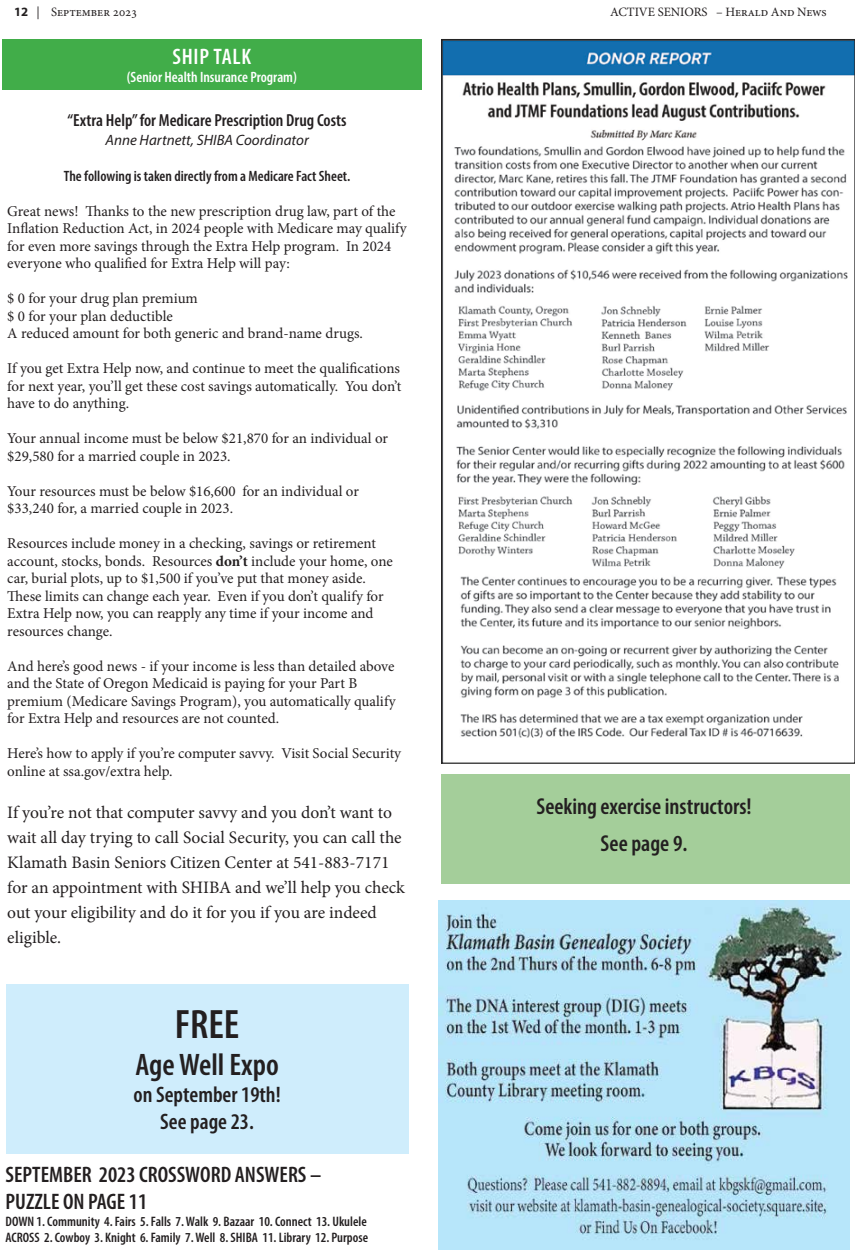
<style>
.page{position:relative;width:855px;height:1260px;background:#fff}
.page>*{position:absolute;margin:0;border:0;box-sizing:border-box;transform-origin:0 0}
.t1{font:600 condensed 41.25px "Myriad Pro";color:#231f20}
.t2{font:600 condensed 31.25px "Myriad Pro";color:#231f20}
.t3{font:600 condensed 23.12px/37.5px "Myriad Pro";color:#231f20;text-align:center}
.t4{font:600 condensed 22.5px/27px "Myriad Pro";color:#231f20}
.t5{font:600 condensed 22.5px "Myriad Pro";letter-spacing:.03em;color:#fff}
.t6{font:17.5px/25px "Minion Pro";letter-spacing:-.005em;color:#231f20}
.t7{font:600 condensed 17.5px "Myriad Pro";color:#231f20}
.t8{font:15px/17.5px "Minion Pro";color:#231f20}
.t9{font:600 condensed 15px "Myriad Pro";color:#231f20}
.t10{font:600 condensed 15px "Myriad Pro";color:#fff}
.t11{font:italic 15px "Myriad Pro";color:#231f20}
.t12{font:600 condensed 13.75px/16.5px "Myriad Pro";color:#231f20}
.t13{font:12.75px "Minion Pro";letter-spacing:-.005em;color:#231f20}
.s1{font-family:"Myriad Pro";font-weight:700}
.s2{font-weight:700}
</style>
<div class="page">
<div style="left:6px;top:984px;width:403px;height:170px;background:#cfedfc"></div>
<img style="left:443px;top:41px;width:410px;height:721px">
<div style="left:2px;top:40px;width:420px;height:50px;background:#41ad49"></div>
<img style="left:439px;top:901px;width:411px;height:348px">
<div style="left:441px;top:774px;width:409px;height:110px;background:#a4ce9a"></div>
<p class="t13" style="left:14px;top:3px;width:125px"><span class="s1">12</span> | September 2023</p>
<p class="t13" style="left:610px;top:3px;width:218px">ACTIVE SENIORS – Herald And News</p>
<h3 class="t5" style="left:173px;top:43px;width:80px">SHIP TALK</h3>
<p class="t10" style="left:127px;top:68px;width:172px">(Senior Health Insurance Program)</p>
<p class="t7" style="left:68px;top:110px;width:280px">“Extra Help” for Medicare Prescription Drug Costs</p>
<p class="t11" style="left:105px;top:131px;width:205px">Anne Hartnett, SHIBA Coordinator</p>
<p class="t9" style="left:64px;top:166px;width:288px">The following is taken directly from a Medicare Fact Sheet.</p>
<p class="t8" style="left:7px;top:202px;width:401px">Great news! Thanks to the new prescription drug law, part of the Inflation Reduction Act, in 2024 people with Medicare may qualify for even more savings through the Extra Help program. In 2024 everyone who qualified for Extra Help will pay:</p>
<p class="t8" style="left:7px;top:290px;width:357px">$ 0 for your drug plan premium<br>$ 0 for your plan deductible<br>A reduced amount for both generic and brand-name drugs.</p>
<p class="t8" style="left:7px;top:360px;width:396px;text-align:justify">If you get Extra Help now, and continue to meet the qualifications for next year, you’ll get these cost savings automatically. You don’t have to do anything.</p>
<p class="t8" style="left:7px;top:430px;width:382px">Your annual income must be below $21,870 for an individual or $29,580 for a married couple in 2023.</p>
<p class="t8" style="left:7px;top:482px;width:353px">Your resources must be below $16,600 for an individual or $33,240 for, a married couple in 2023.</p>
<p class="t8" style="left:7px;top:535px;width:387px">Resources include money in a checking, savings or retirement account, stocks, bonds. Resources <span class="s2">don’t</span> include your home, one car, burial plots, up to $1,500 if you’ve put that money aside.<br>These limits can change each year. Even if you don’t qualify for Extra Help now, you can reapply any time if your income and resources change.</p>
<p class="t8" style="left:7px;top:657px;width:390px">And here’s good news - if your income is less than detailed above and the State of Oregon Medicaid is paying for your Part B premium (Medicare Savings Program), you automatically qualify for Extra Help and resources are not counted.</p>
<p class="t8" style="left:7px;top:745px;width:395px">Here’s how to apply if you’re computer savvy. Visit Social Security online at ssa.gov/extra help.</p>
<p class="t6" style="left:7px;top:800px;width:399px">If you’re not that computer savvy and you don’t want to wait all day trying to call Social Security, you can call the Klamath Basin Seniors Citizen Center at 541-883-7171 for an appointment with SHIBA and we’ll help you check out your eligibility and do it for you if you are indeed eligible.</p>
<h3 class="t3" style="left:536px;top:787px;width:217px">Seeking exercise instructors!<br>See page 9.</h3>
<h1 class="t1" style="left:175px;top:999px;width:66px">FREE</h1>
<h2 class="t2" style="left:135px;top:1046px;width:145px">Age Well Expo</h2>
<h3 class="t4" style="left:134px;top:1081px;width:149px;text-align:center">on September 19th!<br>See page 23.</h3>
<h3 class="t4" style="left:6px;top:1161px;width:317px">SEPTEMBER 2023 CROSSWORD ANSWERS –<br>PUZZLE ON PAGE 11</h3>
<p class="t12" style="left:6px;top:1213px;width:364px">DOWN 1. Community 4. Fairs 5. Falls 7. Walk 9. Bazaar 10. Connect 13. Ukulele<br>ACROSS 2. Cowboy 3. Knight 6. Family 7. Well 8. SHIBA 11. Library 12. Purpose</p>
</div>
